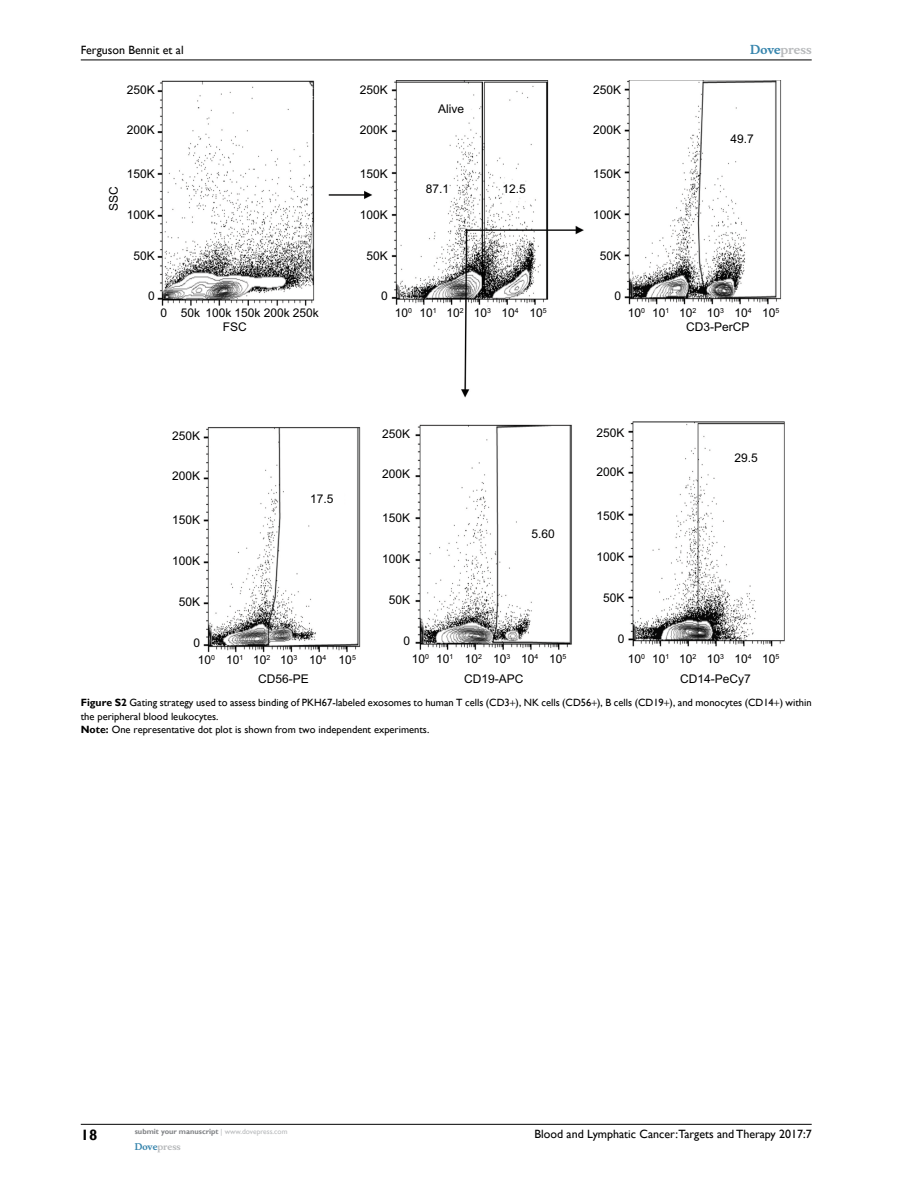
<style>
.page{position:relative;width:918px;height:1188px;background:#fff}
.page>*{position:absolute;margin:0;border:0;box-sizing:border-box;transform-origin:0 0}
.t1{font:700 15px "Gill Sans";color:#000}
.t2{font:12px "Arial";color:#000}
.t3{font:12px "Gill Sans";color:#000}
.t4{font:700 12px "Musee";color:#b8babc}
.t5{font:10.5px/13.5px "Gill Sans";color:#000}
.t6{font:700 9px "Musee";color:#b8babc}
.t7{font:700 7.5px "Gill Sans";color:#808285}
.s1{color:#3785ad}
.s2{font-weight:700}
.s3{font-weight:400;color:#b8babc}
</style>
<div class="page">
<hr style="left:81px;top:1124px;width:731px;height:1px;background:#000">
<hr style="left:81px;top:60px;width:731px;height:1px;background:#000">
<img style="left:158px;top:80px;width:627px;height:572px">
<p class="t3" style="left:81px;top:43px;width:104px">Ferguson Bennit et al</p>
<p class="t2" style="left:105px;top:211px;width:26px;rotate:-90deg">SSC</p>
<p class="t2" style="left:127px;top:82px;width:30px">250K</p>
<p class="t2" style="left:127px;top:121px;width:30px">200K</p>
<p class="t2" style="left:127px;top:165px;width:30px">150K</p>
<p class="t2" style="left:127px;top:206px;width:30px">100K</p>
<p class="t2" style="left:134px;top:247px;width:23px">50K</p>
<p class="t2" style="left:148px;top:288px;width:8px">0</p>
<p class="t2" style="left:360px;top:82px;width:30px">250K</p>
<p class="t2" style="left:360px;top:121px;width:30px">200K</p>
<p class="t2" style="left:360px;top:165px;width:30px">150K</p>
<p class="t2" style="left:360px;top:206px;width:30px">100K</p>
<p class="t2" style="left:367px;top:247px;width:23px">50K</p>
<p class="t2" style="left:381px;top:288px;width:8px">0</p>
<p class="t2" style="left:438px;top:100px;width:28px">Alive</p>
<p class="t2" style="left:426px;top:180px;width:25px">87.1</p>
<p class="t2" style="left:502px;top:180px;width:25px">12.5</p>
<p class="t2" style="left:161px;top:304px;width:160px">0 50k 100k 150k 200k 250k</p>
<p class="t2" style="left:395px;top:304px;width:153px">10<sup>0</sup> 10<sup>1</sup> 10<sup>2</sup> 10<sup>3</sup> 10<sup>4</sup> 10<sup>5</sup></p>
<p class="t2" style="left:223px;top:318px;width:25px">FSC</p>
<p class="t2" style="left:172px;top:428px;width:30px">250K</p>
<p class="t2" style="left:172px;top:467px;width:30px">200K</p>
<p class="t2" style="left:172px;top:511px;width:30px">150K</p>
<p class="t2" style="left:172px;top:552px;width:30px">100K</p>
<p class="t2" style="left:179px;top:593px;width:23px">50K</p>
<p class="t2" style="left:193px;top:634px;width:8px">0</p>
<p class="t2" style="left:310px;top:491px;width:25px">17.5</p>
<p class="t2" style="left:382px;top:426px;width:30px">250K</p>
<p class="t2" style="left:382px;top:466px;width:30px">200K</p>
<p class="t2" style="left:382px;top:509px;width:30px">150K</p>
<p class="t2" style="left:382px;top:551px;width:30px">100K</p>
<p class="t2" style="left:389px;top:592px;width:23px">50K</p>
<p class="t2" style="left:404px;top:632px;width:8px">0</p>
<p class="t2" style="left:532px;top:525px;width:25px">5.60</p>
<p class="t4" style="left:750px;top:43px;width:63px"><span class="s1">Dove</span>press</p>
<p class="t2" style="left:593px;top:82px;width:30px">250K</p>
<p class="t2" style="left:593px;top:121px;width:30px">200K</p>
<p class="t2" style="left:593px;top:165px;width:30px">150K</p>
<p class="t2" style="left:593px;top:206px;width:30px">100K</p>
<p class="t2" style="left:600px;top:247px;width:23px">50K</p>
<p class="t2" style="left:614px;top:288px;width:8px">0</p>
<p class="t2" style="left:730px;top:130px;width:25px">49.7</p>
<p class="t2" style="left:628px;top:304px;width:153px">10<sup>0</sup> 10<sup>1</sup> 10<sup>2</sup> 10<sup>3</sup> 10<sup>4</sup> 10<sup>5</sup></p>
<p class="t2" style="left:686px;top:318px;width:65px">CD3-PerCP</p>
<p class="t2" style="left:597px;top:424px;width:30px">250K</p>
<p class="t2" style="left:597px;top:464px;width:30px">200K</p>
<p class="t2" style="left:597px;top:508px;width:30px">150K</p>
<p class="t2" style="left:597px;top:549px;width:30px">100K</p>
<p class="t2" style="left:603px;top:590px;width:23px">50K</p>
<p class="t2" style="left:618px;top:630px;width:8px">0</p>
<p class="t2" style="left:734px;top:449px;width:25px">29.5</p>
<p class="t2" style="left:198px;top:652px;width:160px">10<sup>0</sup> 10<sup>1</sup> 10<sup>2</sup> 10<sup>3</sup> 10<sup>4</sup> 10<sup>5</sup></p>
<p class="t2" style="left:412px;top:651px;width:156px">10<sup>0</sup> 10<sup>1</sup> 10<sup>2</sup> 10<sup>3</sup> 10<sup>4</sup> 10<sup>5</sup></p>
<p class="t2" style="left:628px;top:651px;width:153px">10<sup>0</sup> 10<sup>1</sup> 10<sup>2</sup> 10<sup>3</sup> 10<sup>4</sup> 10<sup>5</sup></p>
<p class="t2" style="left:258px;top:671px;width:52px">CD56-PE</p>
<p class="t2" style="left:464px;top:671px;width:61px">CD19-APC</p>
<p class="t2" style="left:680px;top:671px;width:72px">CD14-PeCy7</p>
<p class="t5" style="left:81px;top:696px;width:732px"><span class="s2">Figure S2</span> Gating strategy used to assess binding of PKH67-labeled exosomes to human T cells (CD3 ), NK cells (CD56 ), B cells (CD19 ), and monocytes (CD14 ) within the peripheral blood leukocytes.<br><span class="s2">Note:</span> One representative dot plot is shown from two independent experiments.</p>
<p class="t1" style="left:81px;top:1126px;width:18px">18</p>
<p class="t7" style="left:135px;top:1127px;width:154px">submit your manuscript <span class="s3">| www.dovepress.com</span></p>
<p class="t6" style="left:135px;top:1141px;width:48px"><span class="s1">Dove</span>press</p>
<p class="t3" style="left:535px;top:1127px;width:279px">Blood and Lymphatic Cancer:Targets and Therapy 2017:7</p>
</div>
